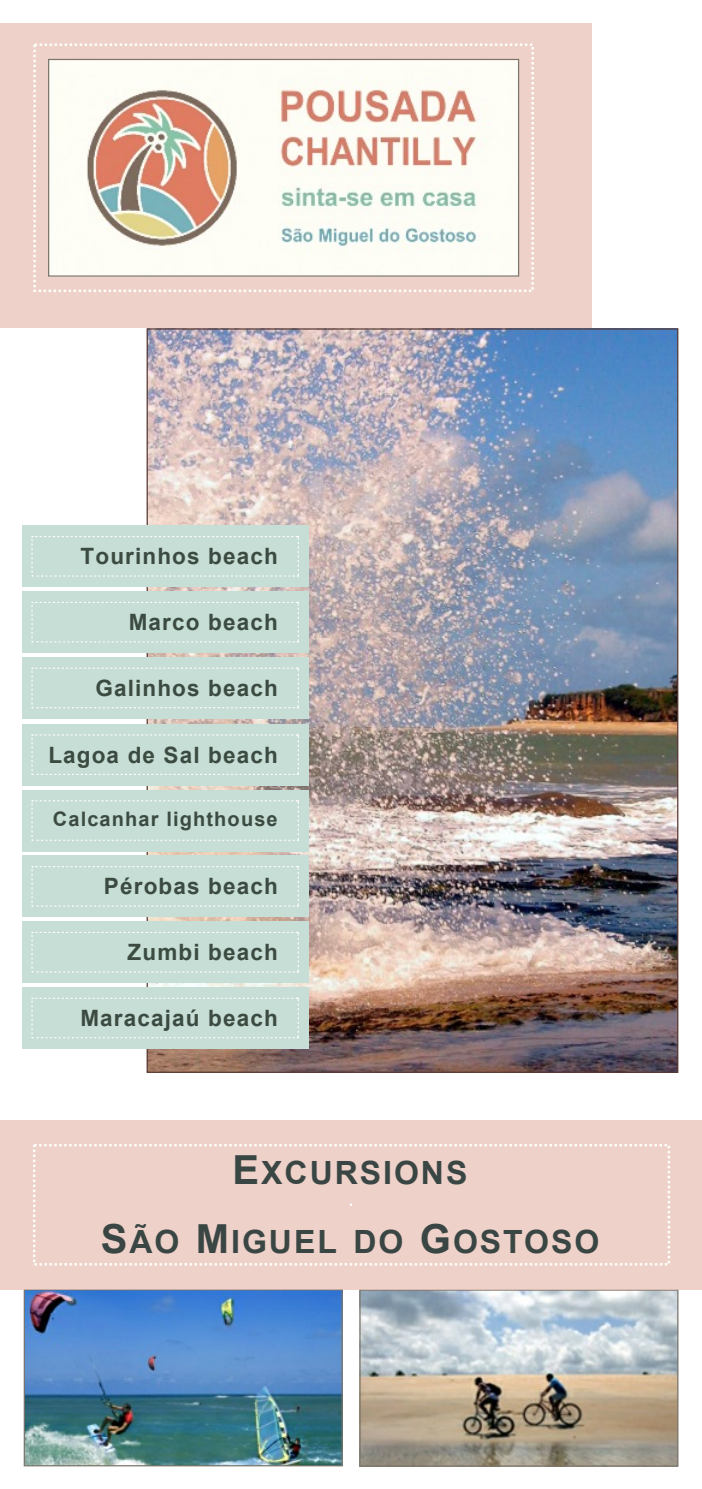
<style>
.page{position:relative;width:702px;height:1489px;background:#fff}
.page>*{position:absolute;margin:0;border:0;box-sizing:border-box;transform-origin:0 0}
.t1{font:700 32px/68.8px "Arial";letter-spacing:.06em;color:#394644;text-align:center}
.t2{font:700 22.5px "Arial";letter-spacing:.05em;color:#3c4b41}
.t3{font:700 20px "Arial";letter-spacing:.055em;color:#3c4b41}
.s1{font-size:40px}
</style>
<div class="page">
<img style="left:148px;top:330px;width:528px;height:740px">
<div style="left:22px;top:591px;width:286px;height:61px;background:#c6ded5"></div>
<svg style="left:31px;top:601px;width:268px;height:42px"></svg>
<div style="left:22px;top:790px;width:286px;height:61px;background:#c6ded5"></div>
<svg style="left:31px;top:800px;width:268px;height:41px"></svg>
<div style="left:22px;top:724px;width:286px;height:61px;background:#c6ded5"></div>
<svg style="left:31px;top:734px;width:268px;height:41px"></svg>
<div style="left:22px;top:657px;width:286px;height:61px;background:#c6ded5"></div>
<svg style="left:31px;top:667px;width:268px;height:41px"></svg>
<div style="left:22px;top:526px;width:286px;height:61px;background:#c6ded5"></div>
<svg style="left:31px;top:536px;width:268px;height:41px"></svg>
<div style="left:22px;top:855px;width:286px;height:61px;background:#c6ded5"></div>
<svg style="left:31px;top:866px;width:268px;height:41px"></svg>
<div style="left:22px;top:921px;width:286px;height:61px;background:#c6ded5"></div>
<svg style="left:31px;top:932px;width:268px;height:41px"></svg>
<div style="left:22px;top:987px;width:286px;height:61px;background:#c6ded5"></div>
<svg style="left:31px;top:997px;width:268px;height:41px"></svg>
<img style="left:26px;top:1290px;width:315px;height:174px">
<div style="left:24px;top:1288px;width:319px;height:178px;border:1px solid #7b756a"></div>
<img style="left:361px;top:1291px;width:315px;height:173px">
<div style="left:359px;top:1289px;width:319px;height:177px;border:1px solid #7b756a"></div>
<div style="left:0;top:1119px;width:702px;height:170px;background:#eed1c8"></div>
<div style="left:33px;top:1143px;width:637px;height:122px;border:2px dashed #fffef9"></div>
<div style="left:0;top:23px;width:592px;height:305px;background:#eed1c8"></div>
<img style="left:50px;top:61px;width:467px;height:214px">
<div style="left:48px;top:59px;width:471px;height:218px;border:1px solid #7b756a"></div>
<div style="left:33px;top:43px;width:501px;height:249px;border:2px dashed #fffef9"></div>
<p class="t2" style="left:81px;top:547px;width:199px">Tourinhos beach</p>
<p class="t2" style="left:129px;top:613px;width:150px">Marco beach</p>
<p class="t2" style="left:95px;top:679px;width:184px">Galinhos beach</p>
<p class="t2" style="left:48px;top:746px;width:231px">Lagoa de Sal beach</p>
<p class="t3" style="left:53px;top:811px;width:226px">Calcanhar lighthouse</p>
<p class="t2" style="left:104px;top:877px;width:175px">Pérobas beach</p>
<p class="t2" style="left:128px;top:943px;width:152px">Zumbi beach</p>
<p class="t2" style="left:80px;top:1009px;width:199px">Maracajaú beach</p>
<h1 class="t1" style="left:101px;top:1141px;width:500px"><span class="s1">E</span>XCURSIONS<br><span class="s1">S</span>ÃO <span class="s1">M</span>IGUEL DO <span class="s1">G</span>OSTOSO</h1>
</div>
